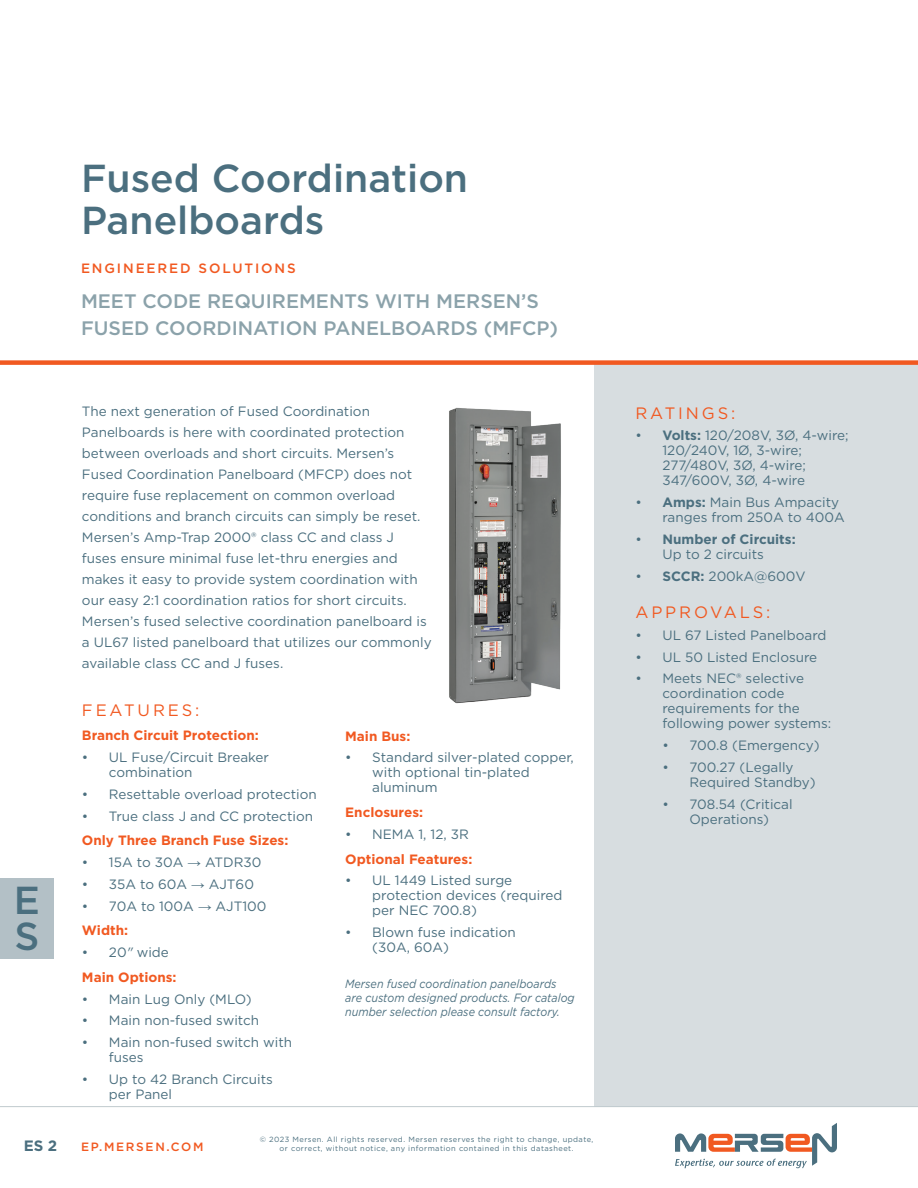
<style>
.page{position:relative;width:918px;height:1188px;background:#fff}
.page>*{position:absolute;margin:0;border:0;box-sizing:border-box;transform-origin:0 0}
.NEW_Product_MSL_Page_1{font:500 39px/36px "Gotham";color:#4b6f7f}
.NEW_Product_type{font:500 19.5px/27px "Gotham";color:#8ba2aa}
.NEW_Subhead{font:16.5px "Gotham";letter-spacing:.175em;color:#f15921}
.t1{font:700 15px "Gotham";color:#4b6f7f}
.NEW_Text{font:13.5px/15px "Gotham";color:#4b6f7f}
.New_Sub_subhead_Orange{font:700 13.5px "Gotham";color:#f15921}
.t2{font:700 13.5px/15px "Gotham";color:#4b6f7f;text-align:center}
.NEW_Product_group{font:500 13.5px "Gotham";letter-spacing:.14em;color:#f15921}
.NEW_Italic_Caption{font:italic 12px/14.4px "Gotham";color:#4b6f7f;scale:.9 1}
.t3{font:500 12px "Gotham";letter-spacing:.14em;color:#f15921}
.t4{font:7.5px/9px "Gotham";letter-spacing:.06em;color:#4b6f7f;text-align:center}
.s1{font-weight:700}
.s2{font-weight:400}
.s3{font-family:"Arial"}
.s4{font-style:italic}
</style>
<div class="page">
<svg style="left:675px;top:1123px;width:162px;height:45px"></svg>
<div style="left:594px;top:365px;width:324px;height:742px;background:#d7dde0"></div>
<div style="left:0;top:360px;width:918px;height:5px;background:#f15921"></div>
<hr style="left:0;top:1106px;width:918px;height:1px;background:#c0cace">
<div style="left:0;top:878px;width:54px;height:81px;background:#b3c0c6"></div>
<img style="left:449px;top:407px;width:112px;height:297px">
<h1 class="NEW_Product_MSL_Page_1" style="left:14px;top:882px;width:28px">E<br>S</h1>
<p class="NEW_Product_MSL_Page_1" style="left:81px;top:157px;width:389px;line-height:42px">Fused Coordination<br>Panelboards</p>
<p class="NEW_Product_group" style="left:81px;top:260px;width:216px">ENGINEERED SOLUTIONS</p>
<p class="NEW_Product_type" style="left:81px;top:287px;width:479px">MEET CODE REQUIREMENTS WITH MERSEN’S<br>FUSED COORDINATION PANELBOARDS (MFCP)</p>
<p class="NEW_Text" style="left:82px;top:401px;width:351px;line-height:21px">The next generation of Fused Coordination Panelboards is here with coordinated protection between overloads and short circuits. Mersen’s Fused Coordination Panelboard (MFCP) does not require fuse replacement on common overload conditions and branch circuits can simply be reset.<br>Mersen’s Amp-Trap 2000® class CC and class J fuses ensure minimal fuse let-thru energies and makes it easy to provide system coordination with our easy 2:1 coordination ratios for short circuits.<br>Mersen’s fused selective coordination panelboard is a UL67 listed panelboard that utilizes our commonly available class CC and J fuses.</p>
<p class="NEW_Subhead" style="left:635px;top:402px;width:101px">RATINGS:</p>
<p class="NEW_Text" style="left:662px;top:428px;width:188px;text-indent:-27px">• <span class="s1">Volts:</span> 120/208V, 3Ø, 4-wire;<br>120/240V, 1Ø, 3-wire;<br>277/480V, 3Ø, 4-wire;<br>347/600V, 3Ø, 4-wire</p>
<p class="NEW_Text" style="left:662px;top:494px;width:184px;text-indent:-27px">• <span class="s1">Amps:</span> Main Bus Ampacity ranges from 250A to 400A</p>
<p class="t2" style="left:635px;top:531px;width:162px"><span class="s2">•</span> Number of Circuits:<br><span class="s2">Up to 2 circuits</span></p>
<p class="NEW_Text" style="left:635px;top:568px;width:172px">• <span class="s1">SCCR:</span> 200kA@600V</p>
<p class="NEW_Subhead" style="left:635px;top:602px;width:137px">APPROVALS:</p>
<p class="NEW_Text" style="left:635px;top:627px;width:193px">• UL 67 Listed Panelboard</p>
<p class="NEW_Text" style="left:635px;top:649px;width:183px">• UL 50 Listed Enclosure</p>
<p class="NEW_Text" style="left:662px;top:671px;width:170px;text-indent:-27px">• Meets NEC® selective coordination code requirements for the following power systems:</p>
<p class="NEW_Text" style="left:662px;top:737px;width:159px">• 700.8 (Emergency)</p>
<p class="NEW_Text" style="left:689px;top:759px;width:128px;text-indent:-27px">• 700.27 (Legally<br>Required Standby)</p>
<p class="NEW_Text" style="left:662px;top:796px;width:132px;text-align:center">• 708.54 (Critical<br>Operations)</p>
<p class="NEW_Subhead" style="left:82px;top:699px;width:119px">FEATURES:</p>
<p class="New_Sub_subhead_Orange" style="left:82px;top:727px;width:178px">Branch Circuit Protection:</p>
<p class="NEW_Text" style="left:109px;top:749px;width:162px;text-indent:-27px">• UL Fuse/Circuit Breaker combination</p>
<p class="NEW_Text" style="left:82px;top:786px;width:236px">• Resettable overload protection</p>
<p class="NEW_Text" style="left:82px;top:808px;width:233px">• True class J and CC protection</p>
<p class="New_Sub_subhead_Orange" style="left:82px;top:832px;width:208px">Only Three Branch Fuse Sizes:</p>
<p class="NEW_Text" style="left:82px;top:854px;width:181px">• 15A to 30A <span class="s3">→</span> ATDR30</p>
<p class="NEW_Text" style="left:82px;top:876px;width:174px">• 35A to 60A <span class="s3">→</span> AJT60</p>
<p class="NEW_Text" style="left:82px;top:898px;width:186px">• 70A to 100A <span class="s3">→</span> AJT100</p>
<p class="New_Sub_subhead_Orange" style="left:82px;top:922px;width:48px">Width:</p>
<p class="NEW_Text" style="left:82px;top:944px;width:88px">• 20<span class="s4">"</span> wide</p>
<p class="New_Sub_subhead_Orange" style="left:82px;top:968px;width:96px">Main Options:</p>
<p class="NEW_Text" style="left:82px;top:991px;width:171px">• Main Lug Only (MLO)</p>
<p class="NEW_Text" style="left:82px;top:1013px;width:179px">• Main non-fused switch</p>
<p class="NEW_Text" style="left:109px;top:1034px;width:185px;text-indent:-27px">• Main non-fused switch with fuses</p>
<p class="NEW_Text" style="left:109px;top:1071px;width:165px;text-indent:-27px">• Up to 42 Branch Circuits per Panel</p>
<p class="New_Sub_subhead_Orange" style="left:345px;top:727px;width:67px">Main Bus:</p>
<p class="NEW_Text" style="left:372px;top:750px;width:203px;text-indent:-27px">• Standard silver-plated copper, with optional tin-plated aluminum</p>
<p class="New_Sub_subhead_Orange" style="left:345px;top:803px;width:79px">Enclosures:</p>
<p class="NEW_Text" style="left:345px;top:826px;width:125px">• NEMA 1, 12, 3R</p>
<p class="New_Sub_subhead_Orange" style="left:345px;top:850px;width:129px">Optional Features:</p>
<p class="NEW_Text" style="left:372px;top:873px;width:192px;text-indent:-27px">• UL 1449 Listed surge protection devices (required per NEC 700.8)</p>
<p class="NEW_Text" style="left:372px;top:925px;width:145px;text-indent:-27px">• Blown fuse indication (30A, 60A)</p>
<p class="NEW_Italic_Caption" style="left:345px;top:976px;width:256px">Mersen fused coordination panelboards are custom designed products. For catalog number selection please consult factory.</p>
<p class="t1" style="left:24px;top:1136px;width:35px">ES 2</p>
<p class="t3" style="left:81px;top:1139px;width:124px">EP.MERSEN.COM</p>
<p class="t4" style="left:260px;top:1135px;width:335px">© 2023 Mersen. All rights reserved. Mersen reserves the right to change, update, or correct, without notice, any information contained in this datasheet.</p>
</div>
